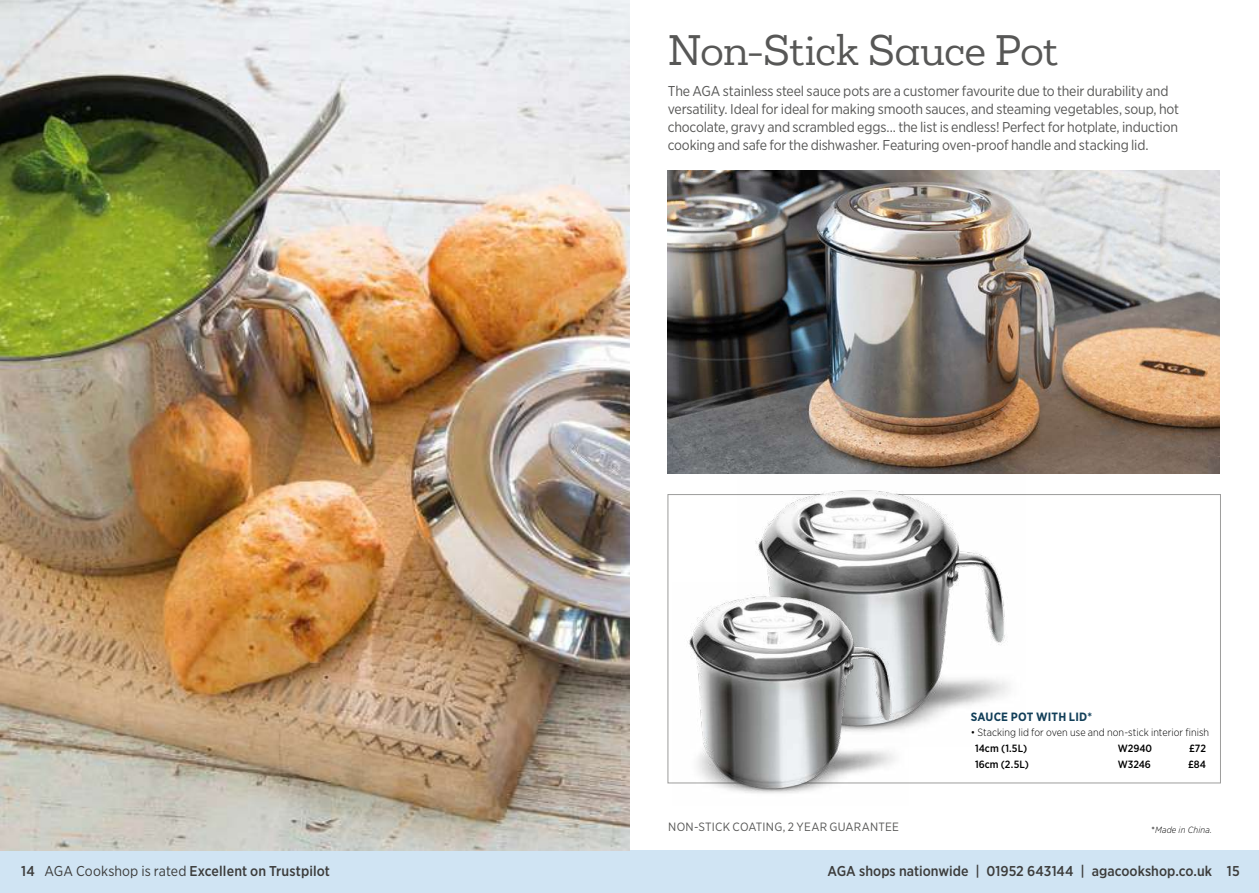
<style>
.page{position:relative;width:1259px;height:893px;background:#fff}
.page>*{position:absolute;margin:0;border:0;box-sizing:border-box;transform-origin:0 0}
.t1{font:39px "Mokoko";letter-spacing:-.025em;color:#575756}
.t2{font:14.25px/18px "Gotham Narrow";letter-spacing:-.01em;color:#575756}
.t3{font:500 14.25px "Gotham Narrow";color:#3c3c3b}
.t4{font:12px "Gotham Narrow";letter-spacing:.02em;color:#575756}
.t5{font:700 12px "Gotham Narrow";letter-spacing:.015em;color:#123f59}
.t6{font:300 10.5px "Gotham Narrow";letter-spacing:.005em;color:#000}
.t7{font:500 10.5px "Gotham Narrow";letter-spacing:-.005em;color:#000}
.t8{font:italic 300 9px "Gotham Narrow";letter-spacing:.02em;color:#000}
.s1{font-weight:400;font-style:normal}
.s2{font-weight:400}
</style>
<div class="page">
<div style="left:0;top:850px;width:629px;height:43px;background:#d0e4f3"></div>
<div style="left:629px;top:850px;width:630px;height:43px;background:#d0e4f3"></div>
<img style="left:0;top:0;width:629px;height:850px">
<img style="left:668px;top:171px;width:551px;height:303px">
<img style="left:738px;top:490px;width:287px;height:238px">
<img style="left:673px;top:583px;width:235px;height:211px">
<h1 class="t1" style="left:668px;top:24px;width:392px">Non-Stick Sauce Pot</h1>
<p class="t2" style="left:668px;top:82px;width:513px">The AGA stainless steel sauce pots are a customer favourite due to their durability and versatility. Ideal for ideal for making smooth sauces, and steaming vegetables, soup, hot chocolate, gravy and scrambled eggs... the list is endless! Perfect for hotplate, induction cooking and safe for the dishwasher. Featuring oven-proof handle and stacking lid.</p>
<p class="t5" style="left:971px;top:709px;width:123px">SAUCE POT WITH LID*</p>
<p class="t6" style="left:971px;top:726px;width:240px">• Stacking lid for oven use and non-stick interior finish</p>
<p class="t7" style="left:975px;top:741px;width:54px">14cm (1.5L)</p>
<p class="t7" style="left:1118px;top:741px;width:36px">W2940</p>
<p class="t7" style="left:1189px;top:741px;width:19px">£72</p>
<p class="t7" style="left:975px;top:757px;width:55px">16cm (2.5L)</p>
<p class="t7" style="left:1118px;top:757px;width:35px">W3246</p>
<p class="t7" style="left:1188px;top:757px;width:20px">£84</p>
<p class="t4" style="left:668px;top:819px;width:232px">NON-STICK COATING, 2 YEAR GUARANTEE</p>
<p class="t8" style="left:1151px;top:824px;width:62px"><span class="s1">*</span>Made in China.</p>
<p class="t3" style="left:45px;top:862px;width:287px"><span class="s2">AGA Cookshop is rated</span> Excellent on Trustpilot</p>
<p class="t3" style="left:827px;top:862px;width:386px">AGA shops nationwide | 01952 643144 | agacookshop.co.uk</p>
<p class="t3" style="left:21px;top:862px;width:15px">14</p>
<p class="t3" style="left:1226px;top:862px;width:14px">15</p>
</div>
